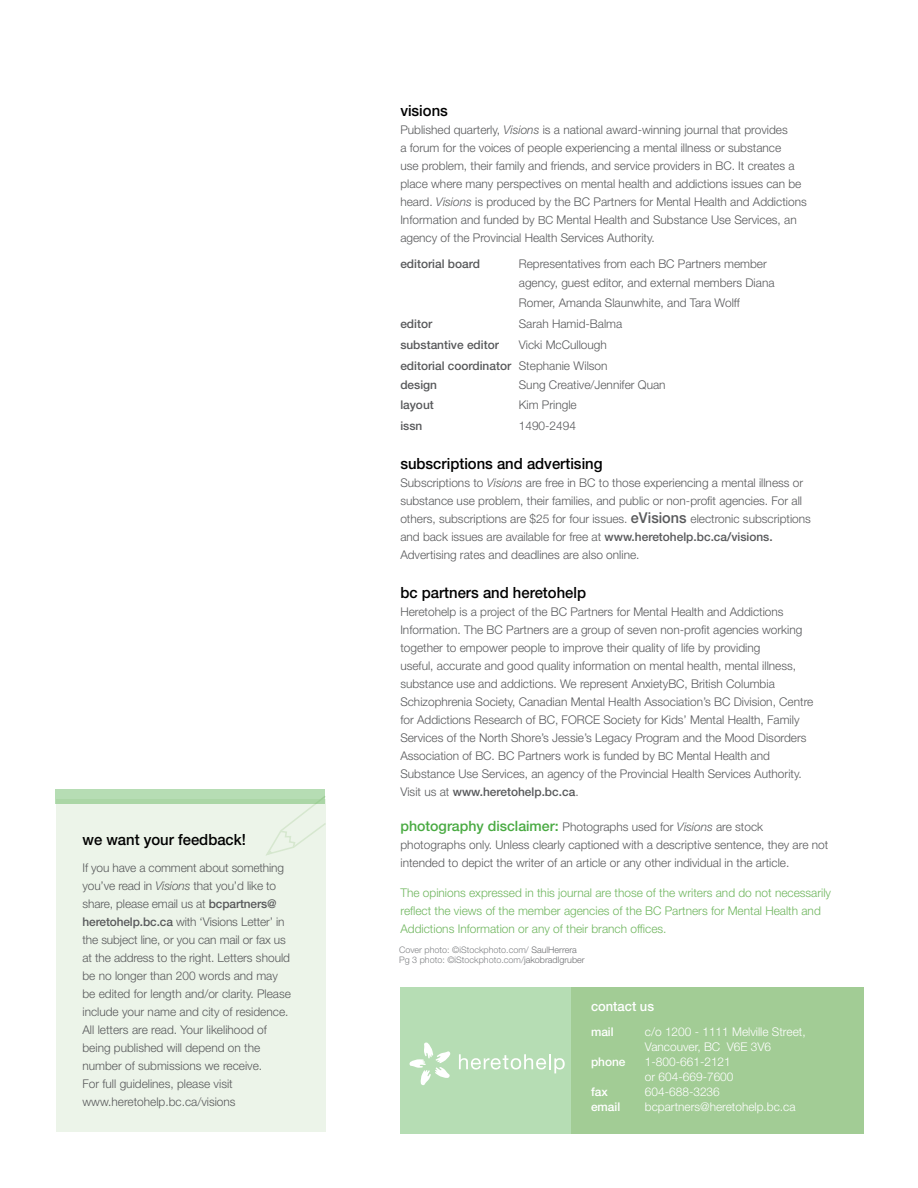
<style>
.page{position:relative;width:918px;height:1188px;background:#fff}
.page>*{position:absolute;margin:0;border:0;box-sizing:border-box;transform-origin:0 0}
.t1{font:500 15.45px "Helvetica Neue LT Std";color:#000;scale:.96 1}
.t2{font:500 13.5px "Helvetica Neue LT Std";color:#fff;scale:.96 1}
.t3{font:300 12px/18px "Helvetica Neue LT Std";color:#58595b}
.t4{font:300 12px/18px "Helvetica Neue LT Std";color:#70b65f}
.t5{font:300 12px/15px "Helvetica Neue LT Std";color:#fff}
.t6{font:500 12px "Helvetica Neue LT Std";color:#58595b}
.t7{font:500 12px "Helvetica Neue LT Std";color:#fff}
.t8{font:300 9px/10.2px "Helvetica Neue LT Std";color:#808285}
.s1{font-style:italic}
.s2{font-weight:500}
.s3{font-size:11.25px}
.s4{font-weight:500;font-size:15px}
.s5{font-weight:500;font-size:14.25px;color:#49aa42}
.s6{color:#6d6e71}
</style>
<div class="page">
<div style="left:56px;top:800px;width:270px;height:332px;background:#ecf4e9"></div>
<svg style="left:266px;top:804px;width:60px;height:52px"></svg>
<svg style="left:56px;top:789px;width:270px;height:15px;background:#b2daaf"></svg>
<div style="left:572px;top:987px;width:292px;height:147px;background:#a2cc95"></div>
<div style="left:400px;top:987px;width:172px;height:147px;background:#b6ddb4"></div>
<svg style="left:409px;top:1042px;width:42px;height:43px"></svg>
<svg style="left:459px;top:1054px;width:106px;height:19px"></svg>
<p class="t1" style="left:82px;top:830px;width:172px">we want your feedback!</p>
<p class="t3" style="left:82px;top:858px;width:210px">If you have a comment about something you’ve read in <span class="s1">Visions</span> that you’d like to share, please email us at <span class="s2">bcpartners@ heretohelp.bc.ca</span> with ‘Visions Letter’ in the subject line, or you can mail or fax us at the address to the right. Letters should be no longer than 200 words and may be edited for length and/or clarity. Please include your name and city of residence.<br>All letters are read. Your likelihood of being published will depend on the number of submissions we receive.<br>For full guidelines, please visit www.heretohelp.bc.ca/visions</p>
<p class="t1" style="left:400px;top:102px;width:51px">visions</p>
<p class="t3" style="left:400px;top:121px;width:408px">Published quarterly, <span class="s1">Visions</span> is a national award-winning journal that provides<br>a forum for the voices of people experiencing a mental illness or substance<br>use problem, their family and friends, and service providers in BC. It creates a place where many perspectives on mental health and addictions issues can be heard. <span class="s1">Visions</span> is produced by the BC Partners for Mental Health and Addictions Information and funded by <span class="s3">BC</span> Mental Health and Substance Use Services, an agency of the Provincial Health Services Authority.</p>
<p class="t6" style="left:400px;top:256px;width:81px">editorial board</p>
<p class="t3" style="left:519px;top:254px;width:257px;line-height:19.5px">Representatives from each BC Partners member agency, guest editor, and external members Diana<br>Romer, Amanda Slaunwhite, and Tara Wolff</p>
<p class="t6" style="left:400px;top:316px;width:33px">editor</p>
<p class="t3" style="left:519px;top:314px;width:105px">Sarah Hamid-Balma</p>
<p class="t6" style="left:400px;top:337px;width:100px">substantive editor</p>
<p class="t3" style="left:400px;top:334px;width:209px;line-height:21px;text-align:right">Vicki McCullough<br><span class="s2">editorial coordinator</span> Stephanie Wilson</p>
<p class="t6" style="left:400px;top:378px;width:38px">design</p>
<p class="t3" style="left:519px;top:376px;width:148px">Sung Creative/Jennifer Quan</p>
<p class="t6" style="left:400px;top:397px;width:35px">layout</p>
<p class="t3" style="left:519px;top:395px;width:59px">Kim Pringle</p>
<p class="t6" style="left:400px;top:418px;width:24px">issn</p>
<p class="t3" style="left:519px;top:416px;width:59px">1490-2494</p>
<p class="t1" style="left:400px;top:454px;width:212px">subscriptions and advertising</p>
<p class="t3" style="left:400px;top:473px;width:412px">Subscriptions to <span class="s1">Visions</span> are free in BC to those experiencing a mental illness or substance use problem, their families, and public or non-profit agencies. For all others, subscriptions are $25 for four issues. <span class="s4">eVisions</span> electronic subscriptions and back issues are available for free at <span class="s2">www.heretohelp.bc.ca/visions.<br></span>Advertising rates and deadlines are also online.</p>
<p class="t1" style="left:400px;top:583px;width:195px">bc partners and heretohelp</p>
<p class="t3" style="left:400px;top:602px;width:415px">Heretohelp is a project of the BC Partners for Mental Health and Addictions Information. The BC Partners are a group of seven non-profit agencies working together to empower people to improve their quality of life by providing<br>useful, accurate and good quality information on mental health, mental illness, substance use and addictions. We represent AnxietyBC, British Columbia Schizophrenia Society, Canadian Mental Health Association’s BC Division, Centre for Addictions Research of BC, FORCE Society for Kids’ Mental Health, Family Services of the North Shore’s Jessie’s Legacy Program and the Mood Disorders Association of BC. BC Partners work is funded by <span class="s3">BC</span> Mental Health and Substance Use Services, an agency of the Provincial Health Services Authority.<br>Visit us at <span class="s2">www.heretohelp.bc.ca</span>.</p>
<p class="t3" style="left:400px;top:817px;width:429px"><span class="s5">photography disclaimer:</span> Photographs used for <span class="s1">Visions</span> are stock photographs only. Unless clearly captioned with a descriptive sentence, they are not intended to depict the writer of an article or any other individual in the article.</p>
<p class="t4" style="left:400px;top:883px;width:432px">The opinions expressed in this journal are those of the writers and do not necessarily reflect the views of the member agencies of the BC Partners for Mental Health and<br>Addictions Information or any of their branch offices.</p>
<p class="t8" style="left:399px;top:944px;width:187px">Cover photo: ©iStockphoto.com/ <span class="s6">SaulHerrera<br></span>Pg 3 photo: ©iStockphoto.com/<span class="s6">jakobradlgruber</span></p>
<p class="t2" style="left:591px;top:998px;width:67px">contact us</p>
<p class="t7" style="left:591px;top:1025px;width:24px">mail</p>
<p class="t5" style="left:645px;top:1024px;width:162px">c/o 1200 - 1111 Melville Street,<br>Vancouver, BC V6E 3V6</p>
<p class="t7" style="left:591px;top:1055px;width:36px">phone</p>
<p class="t5" style="left:645px;top:1054px;width:90px">1-800-661-2121 or 604-669-7600</p>
<p class="t7" style="left:591px;top:1085px;width:18px">fax</p>
<p class="t5" style="left:645px;top:1084px;width:76px">604-688-3236</p>
<p class="t7" style="left:591px;top:1100px;width:31px">email</p>
<p class="t5" style="left:645px;top:1099px;width:152px">bcpartners@heretohelp.bc.ca</p>
</div>
